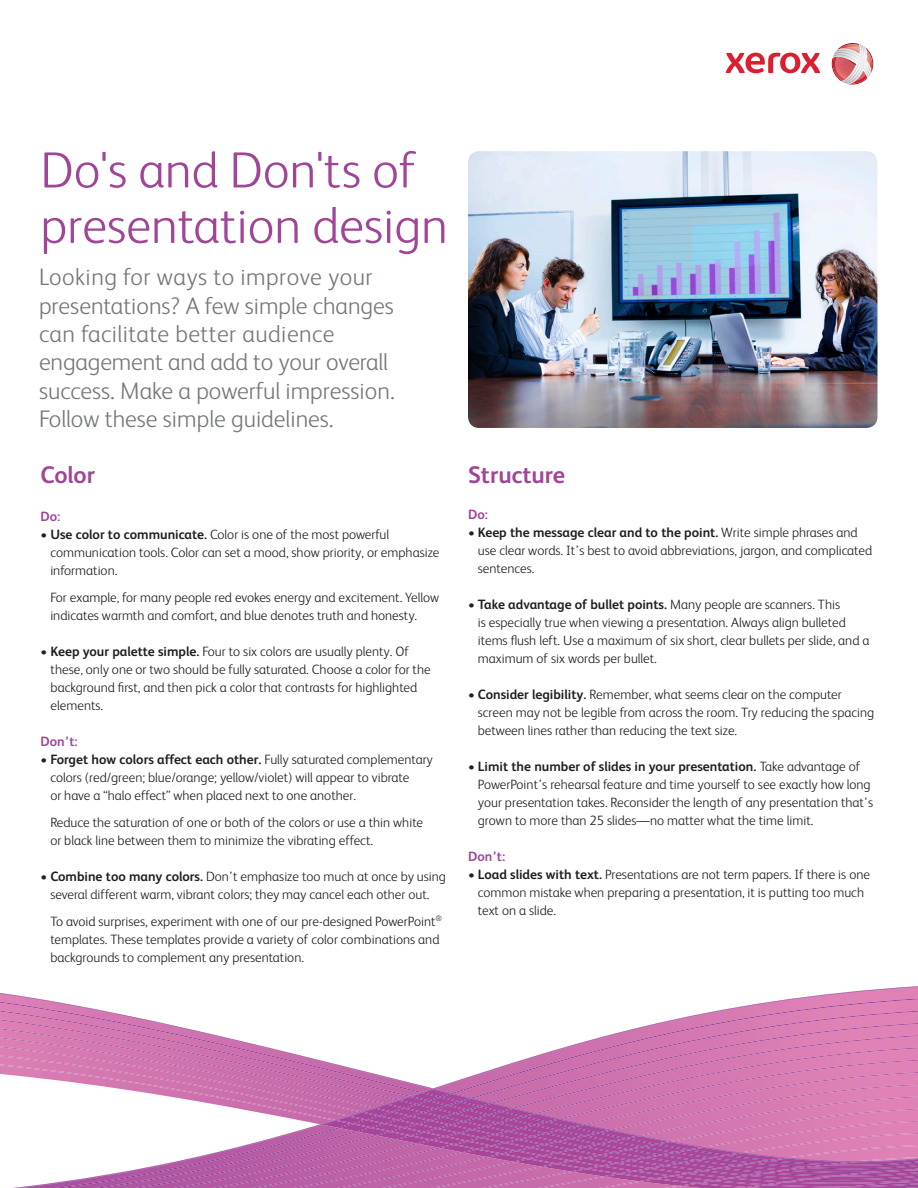
<style>
.page{position:relative;width:918px;height:1188px;background:#fff}
.page>*{position:absolute;margin:0;border:0;box-sizing:border-box;transform-origin:0 0}
.t1{font:300 51px/55.5px "Xerox Sans";color:#a14599}
.t2{font:300 24px/28.5px "Xerox Sans";color:#76787b}
.t3{font:700 24px "Xerox Sans";color:#a14599}
.t4{font:300 13.5px/18px "Xerox Sans";color:#231f20}
.t5{font:700 13.5px "Xerox Sans";color:#a14599}
.s1{font-weight:700}
</style>
<div class="page">
<svg style="left:726px;top:53px;width:94px;height:20px"></svg>
<svg style="left:832px;top:43px;width:41px;height:42px"></svg>
<img style="left:842px;top:44px;width:22px;height:39px">
<svg style="left:840px;top:987px;width:78px;height:6px"></svg>
<svg style="left:0;top:993px;width:918px;height:195px"></svg>
<img style="left:862px;top:1169px;width:56px;height:4px">
<img style="left:468px;top:151px;width:410px;height:277px">
<h1 class="t1" style="left:40px;top:140px;width:409px">Do's and Don'ts of presentation design</h1>
<h2 class="t2" style="left:39px;top:261px;width:357px">Looking for ways to improve your presentations? A few simple changes can facilitate better audience engagement and add to your overall success. Make a powerful impression.<br>Follow these simple guidelines.</h2>
<h2 class="t3" style="left:40px;top:459px;width:56px">Color</h2>
<p class="t5" style="left:40px;top:507px;width:21px">Do:</p>
<p class="t4" style="left:50px;top:525px;width:391px;text-indent:-10px">• <span class="s1">Use color to communicate.</span> Color is one of the most powerful communication tools. Color can set a mood, show priority, or emphasize information.</p>
<p class="t4" style="left:50px;top:588px;width:390px">For example, for many people red evokes energy and excitement. Yellow indicates warmth and comfort, and blue denotes truth and honesty.</p>
<p class="t4" style="left:51px;top:642px;width:382px;text-indent:-10px">• <span class="s1">Keep your palette simple.</span> Four to six colors are usually plenty. Of these, only one or two should be fully saturated. Choose a color for the background first, and then pick a color that contrasts for highlighted elements.</p>
<p class="t5" style="left:40px;top:732px;width:39px">Don’t:</p>
<p class="t4" style="left:50px;top:750px;width:384px;text-indent:-10px">• <span class="s1">Forget how colors affect each other.</span> Fully saturated complementary colors (red/green; blue/orange; yellow/violet) will appear to vibrate<br>or have a “halo effect” when placed next to one another.</p>
<p class="t4" style="left:50px;top:813px;width:374px">Reduce the saturation of one or both of the colors or use a thin white or black line between them to minimize the vibrating effect.</p>
<p class="t4" style="left:40px;top:867px;width:407px;text-align:center">• <span class="s1">Combine too many colors.</span> Don’t emphasize too much at once by using several different warm, vibrant colors; they may cancel each other out.</p>
<p class="t4" style="left:50px;top:912px;width:393px">To avoid surprises, experiment with one of our pre-designed PowerPoint<sup>® </sup>templates. These templates provide a variety of color combinations and backgrounds to complement any presentation.</p>
<h2 class="t3" style="left:468px;top:459px;width:99px">Structure</h2>
<p class="t5" style="left:468px;top:506px;width:21px">Do:</p>
<p class="t4" style="left:478px;top:523px;width:396px;text-indent:-10px">• <span class="s1">Keep the message clear and to the point.</span> Write simple phrases and use clear words. It’s best to avoid abbreviations, jargon, and complicated sentences.</p>
<p class="t4" style="left:478px;top:595px;width:393px;text-indent:-10px">• <span class="s1">Take advantage of bullet points.</span> Many people are scanners. This<br>is especially true when viewing a presentation. Always align bulleted items flush left. Use a maximum of six short, clear bullets per slide, and a maximum of six words per bullet.</p>
<p class="t4" style="left:478px;top:685px;width:398px;text-indent:-10px">• <span class="s1">Consider legibility.</span> Remember, what seems clear on the computer screen may not be legible from across the room. Try reducing the spacing between lines rather than reducing the text size.</p>
<p class="t4" style="left:478px;top:757px;width:397px;text-indent:-10px">• <span class="s1">Limit the number of slides in your presentation.</span> Take advantage of PowerPoint’s rehearsal feature and time yourself to see exactly how long your presentation takes. Reconsider the length of any presentation that’s grown to more than 25 slides—no matter what the time limit.</p>
<p class="t5" style="left:468px;top:848px;width:39px">Don’t:</p>
<p class="t4" style="left:478px;top:865px;width:394px;text-indent:-10px">• <span class="s1">Load slides with text.</span> Presentations are not term papers. If there is one common mistake when preparing a presentation, it is putting too much text on a slide.</p>
</div>
